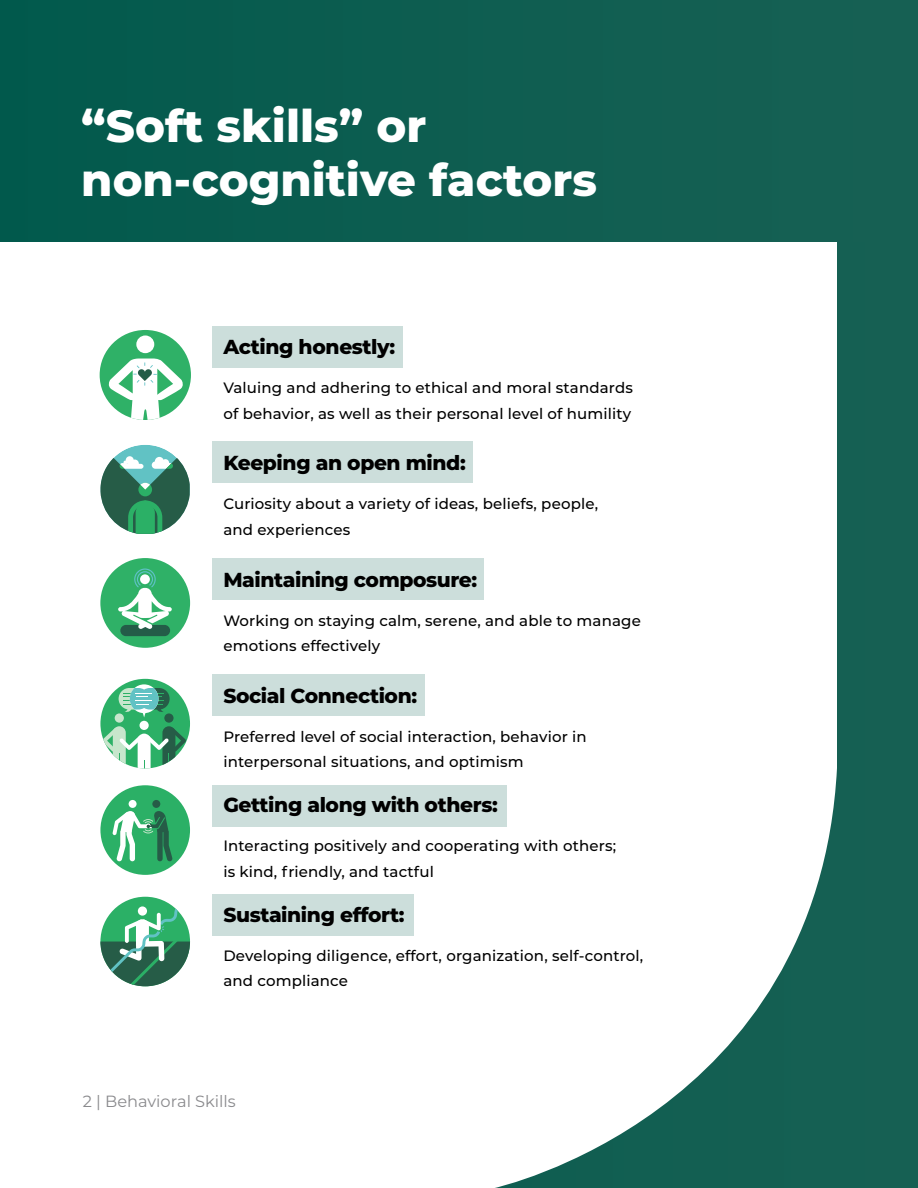
<style>
.page{position:relative;width:918px;height:1188px;background:#166053}
.page>*{position:absolute;margin:0;border:0;box-sizing:border-box;transform-origin:0 0}
.t1{font:800 45px/54px "Montserrat";color:#fff}
.t2{font:800 20.25px "Montserrat";letter-spacing:-.02em;color:#000}
.t3{font:16.2px "Montserrat";color:#8a8a8d}
.t4{font:500 15px/25.5px "Montserrat";letter-spacing:.01em;color:#000}
</style>
<div class="page">
<div style="left:0;top:242px;width:837px;height:946px;background:#fff"></div>
<div style="left:0;top:0;width:918px;height:242px;background:#0e5d50"></div>
<div style="left:212px;top:326px;width:191px;height:41px;background:#ccdedb"></div>
<div style="left:212px;top:442px;width:261px;height:41px;background:#ccdedb"></div>
<div style="left:212px;top:559px;width:272px;height:41px;background:#ccdedb"></div>
<div style="left:212px;top:675px;width:212px;height:41px;background:#ccdedb"></div>
<div style="left:212px;top:785px;width:294px;height:41px;background:#ccdedb"></div>
<div style="left:212px;top:894px;width:202px;height:42px;background:#ccdedb"></div>
<svg style="left:100px;top:445px;width:90px;height:89px"></svg>
<div style="left:100px;top:785px;width:90px;height:90px;background:#2bb066;border-radius:50%"></div>
<div style="left:129px;top:800px;width:8px;height:8px;background:#fff;border-radius:50%"></div>
<div style="left:152px;top:800px;width:8px;height:8px;background:#265c47;border-radius:50%"></div>
<svg style="left:112px;top:811px;width:61px;height:51px"></svg>
<div style="left:100px;top:679px;width:90px;height:89px;background:#2bb066;border-radius:50%"></div>
<div style="left:115px;top:713px;width:9px;height:10px;background:#c7e6cc;border-radius:50%"></div>
<svg style="left:164px;top:713px;width:10px;height:10px"></svg>
<div style="left:140px;top:721px;width:9px;height:9px;background:#fff;border-radius:50%"></div>
<svg style="left:102px;top:726px;width:84px;height:42px"></svg>
<div style="left:119px;top:688px;width:30px;height:22px;background:#c7e6cc;border-radius:11px"></div>
<svg style="left:139px;top:688px;width:31px;height:22px"></svg>
<svg style="left:130px;top:684px;width:28px;height:29px"></svg>
<svg style="left:123px;top:688px;width:41px;height:29px"></svg>
<svg style="left:100px;top:897px;width:90px;height:89px"></svg>
<div style="left:100px;top:330px;width:91px;height:90px;background:#2fb167;border-radius:50%"></div>
<div style="left:136px;top:335px;width:18px;height:18px;background:#fff;border-radius:50%"></div>
<svg style="left:107px;top:359px;width:78px;height:61px"></svg>
<div style="left:100px;top:558px;width:90px;height:90px;background:#2fb167;border-radius:50%"></div>
<div style="left:120px;top:625px;width:50px;height:11px;background:#245c48;border-radius:6px"></div>
<svg style="left:118px;top:569px;width:54px;height:60px"></svg>
<h1 class="t1" style="left:81px;top:97px;width:518px">“Soft skills” or non-cognitive factors</h1>
<h2 class="t2" style="left:223px;top:332px;width:173px">Acting honestly:</h2>
<p class="t4" style="left:223px;top:374px;width:411px">Valuing and adhering to ethical and moral standards of behavior, as well as their personal level of humility</p>
<h2 class="t2" style="left:223px;top:448px;width:244px">Keeping an open mind:</h2>
<p class="t4" style="left:223px;top:491px;width:376px">Curiosity about a variety of ideas, beliefs, people, and experiences</p>
<h2 class="t2" style="left:223px;top:565px;width:255px">Maintaining composure:</h2>
<p class="t4" style="left:223px;top:607px;width:419px">Working on staying calm, serene, and able to manage emotions effectively</p>
<h2 class="t2" style="left:223px;top:681px;width:195px">Social Connection:</h2>
<p class="t4" style="left:223px;top:723px;width:365px">Preferred level of social interaction, behavior in interpersonal situations, and optimism</p>
<h2 class="t2" style="left:223px;top:790px;width:276px">Getting along with others:</h2>
<p class="t4" style="left:223px;top:833px;width:394px">Interacting positively and cooperating with others; is kind, friendly, and tactful</p>
<h2 class="t2" style="left:223px;top:900px;width:183px">Sustaining effort:</h2>
<p class="t4" style="left:223px;top:942px;width:421px">Developing diligence, effort, organization, self-control, and compliance</p>
<p class="t3" style="left:83px;top:1090px;width:155px">2 | Behavioral Skills</p>
</div>
